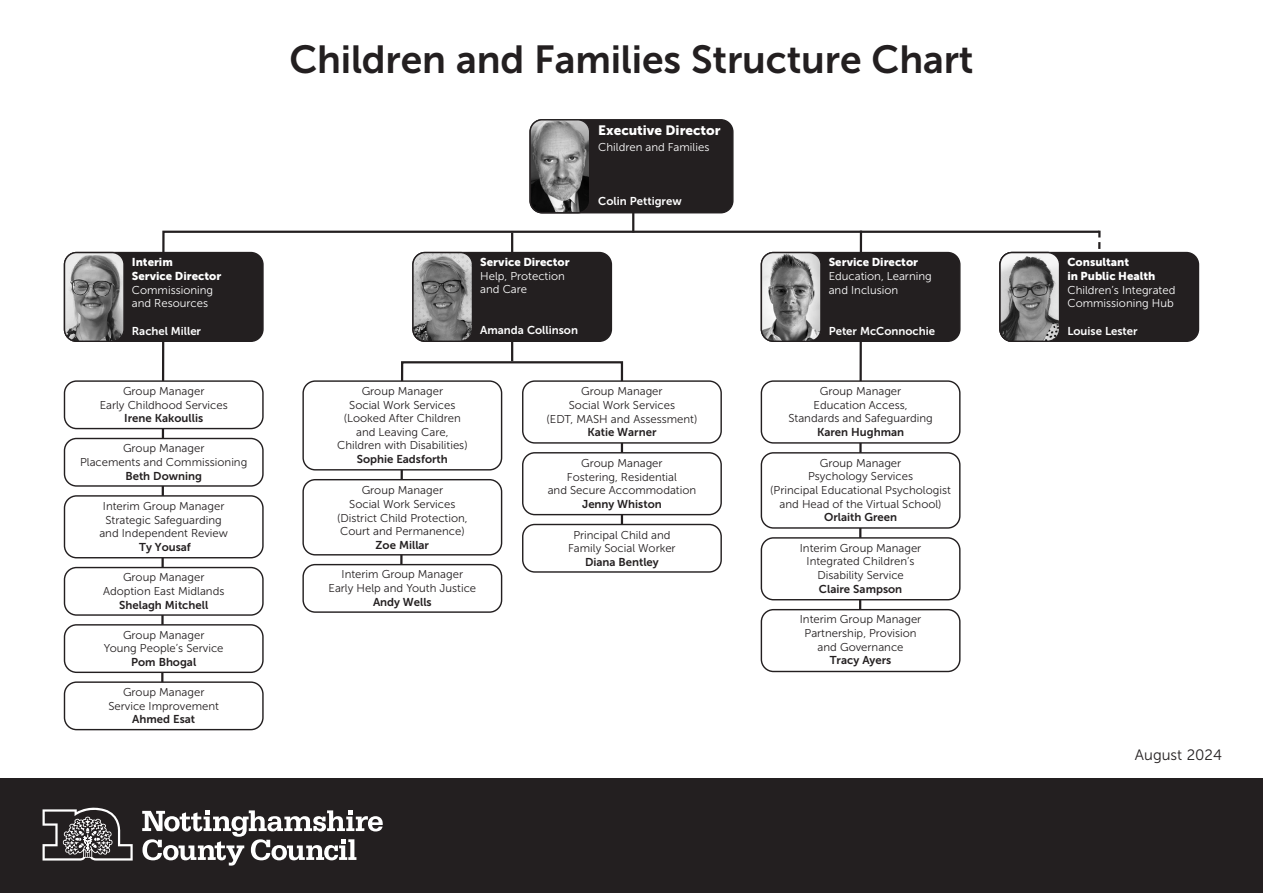
<style>
.page{position:relative;width:1263px;height:893px;background:#fff}
.page>*{position:absolute;margin:0;border:0;box-sizing:border-box;transform-origin:0 0}
.t1{font:39px "Museo Sans 700";letter-spacing:-.005em;color:#231f20}
.t2{font:15px "Museo Sans 300";color:#231f20}
.t3{font:13.5px "Museo Sans 900";color:#fff}
.t4{font:11.4px/13.6px "Museo Sans 300";color:#231f20;text-align:center}
.t5{font:11.4px "Museo Sans 700";color:#231f20}
.t6{font:11.4px/13.6px "Museo Sans 300";color:#fff}
.t7{font:11.4px/13.6px "Museo Sans 900";color:#fff}
.t8{font:11.4px "Museo Sans 700";color:#fff}
</style>
<div class="page">
<div style="left:0;top:778px;width:1263px;height:115px;background:#231f20"></div>
<svg style="left:43px;top:808px;width:90px;height:52px"></svg>
<svg style="left:142px;top:810px;width:241px;height:56px"></svg>
<hr style="left:632px;top:198px;width:2px;height:35px;background:#231f20">
<svg style="left:160px;top:229px;width:941px;height:459px"></svg>
<hr style="left:511px;top:233px;width:2px;height:128px;background:#231f20">
<svg style="left:858px;top:229px;width:5px;height:380px"></svg>
<svg style="left:399px;top:360px;width:225px;height:235px"></svg>
<div style="left:1000px;top:253px;width:198px;height:88px;background:#231f20;border-radius:12px"></div>
<div style="left:999px;top:252px;width:200px;height:90px;border:1px solid #231f20;border-radius:12px"></div>
<img style="left:1000px;top:253px;width:59px;height:88px">
<div style="left:999px;top:252px;width:61px;height:90px;border:1px solid #231f20;border-radius:12px"></div>
<div style="left:64px;top:438px;width:199px;height:48px;background:#fff;border-radius:12px"></div>
<div style="left:64px;top:438px;width:200px;height:49px;border:1px solid #231f20;border-radius:12px"></div>
<div style="left:64px;top:381px;width:199px;height:48px;background:#fff;border-radius:12px"></div>
<div style="left:64px;top:380px;width:200px;height:49px;border:1px solid #231f20;border-radius:12px"></div>
<div style="left:64px;top:568px;width:199px;height:47px;background:#fff;border-radius:12px"></div>
<div style="left:64px;top:567px;width:200px;height:49px;border:1px solid #231f20;border-radius:12px"></div>
<div style="left:64px;top:682px;width:199px;height:48px;background:#fff;border-radius:12px"></div>
<div style="left:64px;top:681px;width:200px;height:49px;border:1px solid #231f20;border-radius:12px"></div>
<div style="left:64px;top:625px;width:199px;height:47px;background:#fff;border-radius:12px"></div>
<div style="left:64px;top:624px;width:200px;height:49px;border:1px solid #231f20;border-radius:12px"></div>
<div style="left:64px;top:496px;width:199px;height:62px;background:#fff;border-radius:12px"></div>
<div style="left:64px;top:495px;width:200px;height:63px;border:1px solid #231f20;border-radius:12px"></div>
<div style="left:64px;top:253px;width:199px;height:88px;background:#231f20;border-radius:12px"></div>
<div style="left:64px;top:252px;width:200px;height:90px;border:1px solid #231f20;border-radius:12px"></div>
<img style="left:64px;top:253px;width:60px;height:88px">
<div style="left:64px;top:252px;width:61px;height:90px;border:1px solid #231f20;border-radius:12px"></div>
<div style="left:761px;top:253px;width:199px;height:88px;background:#231f20;border-radius:12px"></div>
<div style="left:761px;top:252px;width:199px;height:90px;border:1px solid #231f20;border-radius:12px"></div>
<img style="left:761px;top:253px;width:60px;height:88px">
<div style="left:761px;top:252px;width:61px;height:90px;border:1px solid #231f20;border-radius:12px"></div>
<div style="left:761px;top:538px;width:199px;height:62px;background:#fff;border-radius:12px"></div>
<div style="left:761px;top:537px;width:199px;height:63px;border:1px solid #231f20;border-radius:12px"></div>
<div style="left:761px;top:610px;width:199px;height:61px;background:#fff;border-radius:12px"></div>
<div style="left:761px;top:609px;width:199px;height:63px;border:1px solid #231f20;border-radius:12px"></div>
<div style="left:761px;top:381px;width:199px;height:62px;background:#fff;border-radius:12px"></div>
<div style="left:761px;top:380px;width:199px;height:64px;border:1px solid #231f20;border-radius:12px"></div>
<div style="left:761px;top:453px;width:199px;height:75px;background:#fff;border-radius:12px"></div>
<div style="left:761px;top:452px;width:199px;height:77px;border:1px solid #231f20;border-radius:12px"></div>
<div style="left:530px;top:120px;width:203px;height:93px;background:#231f20;border-radius:12px"></div>
<div style="left:529px;top:119px;width:204px;height:94px;border:1px solid #231f20;border-radius:12px"></div>
<img style="left:531px;top:120px;width:59px;height:93px">
<div style="left:529px;top:119px;width:61px;height:94px;border:1px solid #231f20;border-radius:12px"></div>
<div style="left:413px;top:253px;width:198px;height:88px;background:#231f20;border-radius:12px"></div>
<div style="left:412px;top:252px;width:200px;height:90px;border:1px solid #231f20;border-radius:12px"></div>
<img style="left:413px;top:253px;width:59px;height:88px">
<div style="left:412px;top:252px;width:61px;height:90px;border:1px solid #231f20;border-radius:12px"></div>
<div style="left:523px;top:453px;width:198px;height:62px;background:#fff;border-radius:12px"></div>
<div style="left:522px;top:452px;width:200px;height:63px;border:1px solid #231f20;border-radius:12px"></div>
<div style="left:303px;top:565px;width:199px;height:47px;background:#fff;border-radius:12px"></div>
<div style="left:302px;top:564px;width:200px;height:49px;border:1px solid #231f20;border-radius:12px"></div>
<div style="left:303px;top:480px;width:199px;height:75px;background:#fff;border-radius:12px"></div>
<div style="left:302px;top:479px;width:200px;height:76px;border:1px solid #231f20;border-radius:12px"></div>
<div style="left:303px;top:381px;width:199px;height:89px;background:#fff;border-radius:12px"></div>
<div style="left:302px;top:380px;width:200px;height:90px;border:1px solid #231f20;border-radius:12px"></div>
<div style="left:523px;top:524px;width:198px;height:48px;background:#fff;border-radius:12px"></div>
<div style="left:522px;top:524px;width:200px;height:49px;border:1px solid #231f20;border-radius:12px"></div>
<div style="left:523px;top:381px;width:198px;height:62px;background:#fff;border-radius:12px"></div>
<div style="left:522px;top:380px;width:200px;height:64px;border:1px solid #231f20;border-radius:12px"></div>
<p class="t7" style="left:132px;top:255px;width:91px">Interim<br>Service Director</p>
<p class="t6" style="left:132px;top:283px;width:83px">Commissioning and Resources</p>
<p class="t8" style="left:132px;top:324px;width:71px">Rachel Miller</p>
<p class="t4" style="left:100px;top:384px;width:130px">Group Manager<br>Early Childhood Services</p>
<p class="t5" style="left:124px;top:412px;width:80px">Irene Kakoullis</p>
<p class="t4" style="left:80px;top:442px;width:169px">Group Manager<br>Placements and Commissioning</p>
<p class="t5" style="left:125px;top:469px;width:78px">Beth Downing</p>
<p class="t4" style="left:99px;top:499px;width:130px">Interim Group Manager<br>Strategic Safeguarding and Independent Review</p>
<p class="t5" style="left:139px;top:541px;width:53px">Ty Yousaf</p>
<p class="t4" style="left:103px;top:571px;width:123px">Group Manager<br>Adoption East Midlands</p>
<p class="t5" style="left:119px;top:598px;width:91px">Shelagh Mitchell</p>
<p class="t4" style="left:104px;top:628px;width:121px">Group Manager<br>Young People’s Service</p>
<p class="t5" style="left:131px;top:656px;width:67px">Pom Bhogal</p>
<p class="t4" style="left:108px;top:685px;width:112px">Group Manager<br>Service Improvement</p>
<p class="t5" style="left:132px;top:713px;width:64px">Ahmed Esat</p>
<h1 class="t1" style="left:289px;top:38px;width:686px">Children and Families Structure Chart</h1>
<p class="t3" style="left:598px;top:123px;width:124px">Executive Director</p>
<p class="t6" style="left:598px;top:140px;width:113px">Children and Families</p>
<p class="t7" style="left:480px;top:255px;width:91px">Service Director</p>
<p class="t6" style="left:480px;top:269px;width:86px">Help, Protection and Care</p>
<p class="t8" style="left:480px;top:324px;width:99px">Amanda Collinson</p>
<p class="t8" style="left:598px;top:195px;width:85px">Colin Pettigrew</p>
<p class="t4" style="left:337px;top:384px;width:132px">Group Manager<br>Social Work Services (Looked After Children and Leaving Care,<br>Children with Disabilities)</p>
<p class="t5" style="left:357px;top:453px;width:92px">Sophie Eadsforth</p>
<p class="t4" style="left:337px;top:484px;width:132px">Group Manager<br>Social Work Services (District Child Protection,<br>Court and Permanence)</p>
<p class="t5" style="left:376px;top:539px;width:55px">Zoe Millar</p>
<p class="t4" style="left:328px;top:568px;width:149px">Interim Group Manager<br>Early Help and Youth Justice</p>
<p class="t5" style="left:373px;top:595px;width:60px">Andy Wells</p>
<p class="t4" style="left:546px;top:385px;width:152px">Group Manager<br>Social Work Services<br>(EDT, MASH and Assessment)</p>
<p class="t5" style="left:587px;top:426px;width:71px">Katie Warner</p>
<p class="t4" style="left:548px;top:456px;width:150px">Group Manager<br>Fostering, Residential<br>and Secure Accommodation</p>
<p class="t5" style="left:582px;top:498px;width:81px">Jenny Whiston</p>
<p class="t4" style="left:568px;top:528px;width:109px">Principal Child and<br>Family Social Worker</p>
<p class="t5" style="left:585px;top:556px;width:75px">Diana Bentley</p>
<p class="t7" style="left:829px;top:255px;width:91px">Service Director</p>
<p class="t6" style="left:829px;top:269px;width:105px">Education, Learning and Inclusion</p>
<p class="t8" style="left:829px;top:324px;width:108px">Peter McConnochie</p>
<p class="t4" style="left:788px;top:384px;width:146px">Group Manager<br>Education Access,<br>Standards and Safeguarding</p>
<p class="t5" style="left:817px;top:426px;width:89px">Karen Hughman</p>
<p class="t4" style="left:770px;top:456px;width:182px">Group Manager<br>Psychology Services<br>(Principal Educational Psychologist and Head of the Virtual School)</p>
<p class="t5" style="left:824px;top:511px;width:75px">Orlaith Green</p>
<p class="t4" style="left:800px;top:541px;width:123px">Interim Group Manager<br>Integrated Children’s<br>Disability Service</p>
<p class="t5" style="left:819px;top:582px;width:85px">Claire Sampson</p>
<p class="t4" style="left:800px;top:613px;width:123px">Interim Group Manager<br>Partnership, Provision and Governance</p>
<p class="t5" style="left:830px;top:654px;width:63px">Tracy Ayers</p>
<p class="t7" style="left:1067px;top:255px;width:90px">Consultant<br>in Public Health</p>
<p class="t6" style="left:1067px;top:283px;width:109px">Children’s Integrated<br>Commissioning Hub</p>
<p class="t8" style="left:1067px;top:324px;width:72px">Louise Lester</p>
<h2 class="t2" style="left:1135px;top:746px;width:88px">August 2024</h2>
</div>
